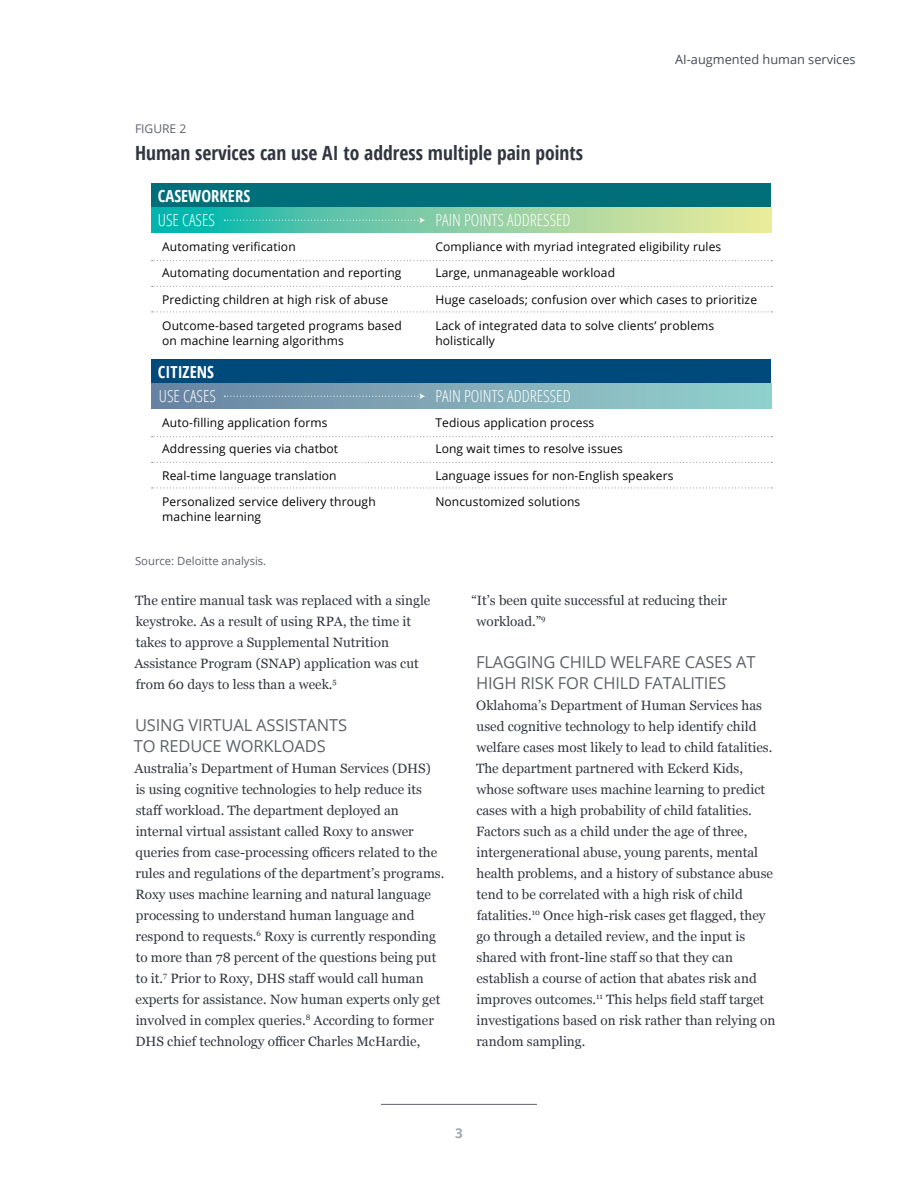
<style>
.page{position:relative;width:918px;height:1188px;background:#fff}
.page>*{position:absolute;margin:0;border:0;box-sizing:border-box;transform-origin:0 0}
.t1{font:700 19.65px "Open Sans Condensed";color:#323640}
.heading3{font:16.5px/21px "Open Sans";letter-spacing:-.01em;color:#5f6369}
.t2{font:300 16.5px "Open Sans Condensed";color:#fff}
.t3{font:700 16.5px "Open Sans Condensed";color:#fff}
.body-copy{font:13.5px/21px "Georgia";color:#323640}
.t4{font:700 13.5px "Open Sans";color:#a3a7a9}
.t5{font:12.75px "Open Sans";color:#464b54}
.t6{font:12px/14.4px "Open Sans";letter-spacing:.01em;color:#040504}
.t7{font:12px "Open Sans";color:#5f6369}
.t8{font:11.25px "Open Sans";color:#5f6369}
</style>
<div class="page">
<hr style="left:381px;top:1104px;width:156px;height:1px;background:#5f6369">
<svg style="left:152px;top:260px;width:620px;height:1px"></svg>
<div style="left:152px;top:183px;width:619px;height:25px;background:#006f7a"></div>
<svg style="left:152px;top:208px;width:619px;height:25px;background:#85cfa4"></svg>
<svg style="left:152px;top:286px;width:620px;height:1px"></svg>
<svg style="left:152px;top:312px;width:620px;height:1px"></svg>
<svg style="left:224px;top:217px;width:201px;height:6px"></svg>
<svg style="left:152px;top:436px;width:620px;height:1px"></svg>
<div style="left:152px;top:359px;width:619px;height:25px;background:#00497b"></div>
<div style="left:152px;top:384px;width:619px;height:25px;background:linear-gradient(to right,#6b83a2,#95d2cd)"></div>
<svg style="left:152px;top:462px;width:620px;height:1px"></svg>
<svg style="left:152px;top:488px;width:620px;height:1px"></svg>
<svg style="left:224px;top:393px;width:201px;height:6px"></svg>
<p class="t7" style="left:135px;top:121px;width:53px">FIGURE 2</p>
<p class="t1" style="left:135px;top:139px;width:450px">Human services can use AI to address multiple pain points</p>
<p class="t3" style="left:158px;top:184px;width:94px">CASEWORKERS</p>
<p class="t2" style="left:158px;top:209px;width:59px">USE CASES</p>
<p class="t2" style="left:435px;top:209px;width:137px">PAIN POINTS ADDRESSED</p>
<p class="t5" style="left:675px;top:50px;width:182px">AI-augmented human services</p>
<p class="t6" style="left:162px;top:239px;width:135px">Automating verification</p>
<p class="t6" style="left:162px;top:266px;width:241px">Automating documentation and reporting</p>
<p class="t6" style="left:162px;top:292px;width:228px">Predicting children at high risk of abuse</p>
<p class="t6" style="left:162px;top:319px;width:241px">Outcome-based targeted programs based on machine learning algorithms</p>
<p class="t3" style="left:158px;top:360px;width:58px">CITIZENS</p>
<p class="t6" style="left:435px;top:239px;width:287px">Compliance with myriad integrated eligibility rules</p>
<p class="t6" style="left:435px;top:266px;width:181px">Large, unmanageable workload</p>
<p class="t6" style="left:435px;top:292px;width:323px">Huge caseloads; confusion over which cases to prioritize</p>
<p class="t6" style="left:435px;top:319px;width:280px">Lack of integrated data to solve clients’ problems holistically</p>
<p class="t2" style="left:159px;top:385px;width:59px">USE CASES</p>
<p class="t2" style="left:435px;top:385px;width:137px">PAIN POINTS ADDRESSED</p>
<p class="t6" style="left:162px;top:415px;width:167px">Auto-filling application forms</p>
<p class="t6" style="left:162px;top:442px;width:177px">Addressing queries via chatbot</p>
<p class="t6" style="left:162px;top:468px;width:176px">Real-time language translation</p>
<p class="t6" style="left:162px;top:495px;width:215px">Personalized service delivery through machine learning</p>
<p class="t8" style="left:135px;top:553px;width:133px">Source: Deloitte analysis.</p>
<p class="t6" style="left:435px;top:415px;width:160px">Tedious application process</p>
<p class="t6" style="left:435px;top:442px;width:189px">Long wait times to resolve issues</p>
<p class="t6" style="left:435px;top:468px;width:240px">Language issues for non-English speakers</p>
<p class="t6" style="left:435px;top:495px;width:146px">Noncustomized solutions</p>
<p class="body-copy" style="left:134px;top:589px;width:297px">The entire manual task was replaced with a single keystroke. As a result of using RPA, the time it takes to approve a Supplemental Nutrition Assistance Program (SNAP) application was cut from 60 days to less than a week.<sup>5</sup></p>
<p class="heading3" style="left:134px;top:714px;width:215px">USING VIRTUAL ASSISTANTS<br>TO REDUCE WORKLOADS</p>
<p class="body-copy" style="left:134px;top:757px;width:311px">Australia’s Department of Human Services (DHS)<br>is using cognitive technologies to help reduce its staff workload. The department deployed an internal virtual assistant called Roxy to answer queries from case-processing officers related to the rules and regulations of the department’s programs.<br>Roxy uses machine learning and natural language processing to understand human language and respond to requests.<sup>6</sup> Roxy is currently responding to more than 78 percent of the questions being put to it.<sup>7</sup> Prior to Roxy, DHS staff would call human experts for assistance. Now human experts only get involved in complex queries.<sup>8</sup> According to former DHS chief technology officer Charles McHardie,</p>
<p class="body-copy" style="left:476px;top:589px;width:252px;text-indent:-5px">“It’s been quite successful at reducing their workload.”<sup>9</sup></p>
<p class="heading3" style="left:476px;top:651px;width:281px">FLAGGING CHILD WELFARE CASES AT<br>HIGH RISK FOR CHILD FATALITIES</p>
<p class="body-copy" style="left:476px;top:694px;width:301px">Oklahoma’s Department of Human Services has used cognitive technology to help identify child welfare cases most likely to lead to child fatalities.<br>The department partnered with Eckerd Kids, whose software uses machine learning to predict cases with a high probability of child fatalities.<br>Factors such as a child under the age of three, intergenerational abuse, young parents, mental health problems, and a history of substance abuse tend to be correlated with a high risk of child fatalities.<sup>10</sup> Once high-risk cases get flagged, they go through a detailed review, and the input is shared with front-line staff so that they can establish a course of action that abates risk and improves outcomes.<sup>11</sup> This helps field staff target investigations based on risk rather than relying on random sampling.</p>
<p class="t4" style="left:455px;top:1123px;width:9px">3</p>
</div>
